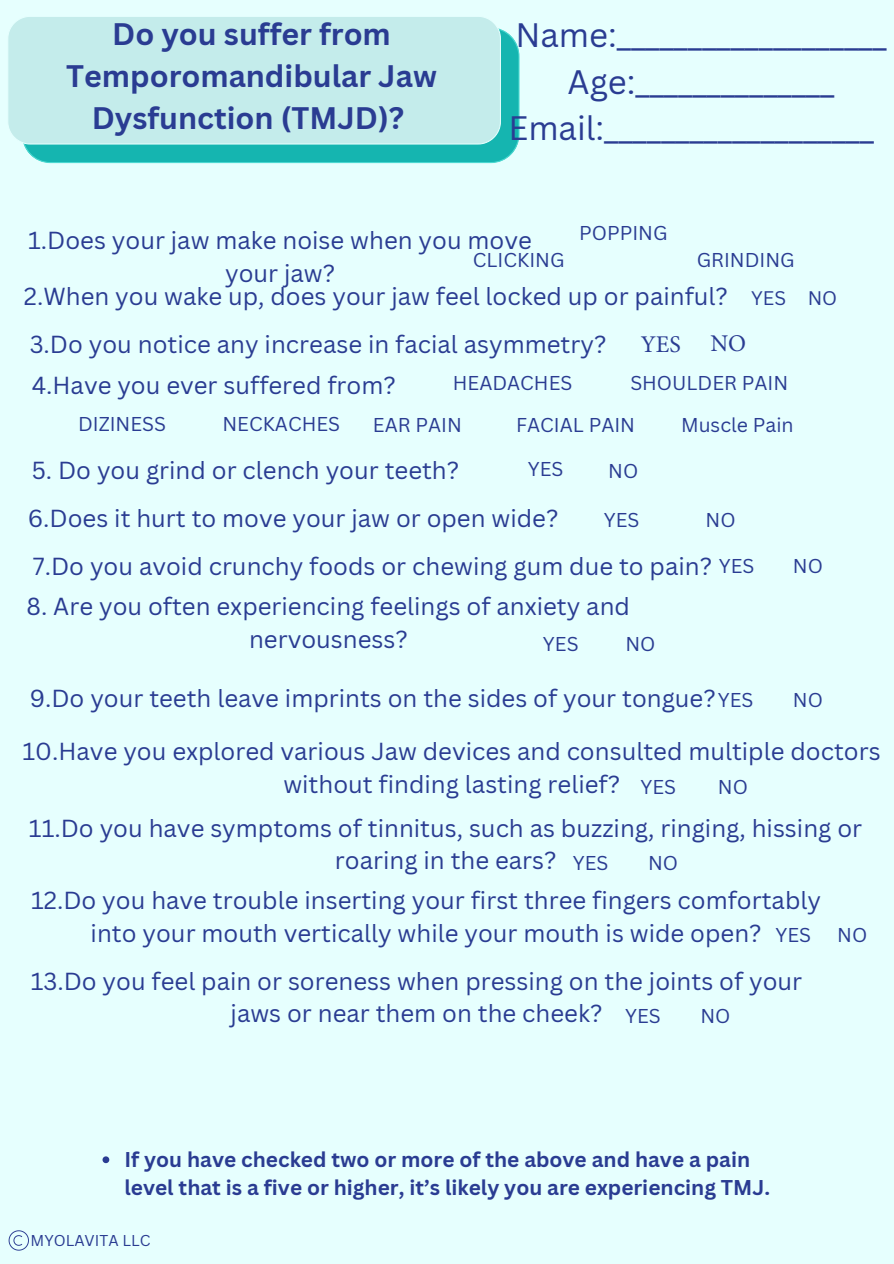
<style>
.page{position:relative;width:894px;height:1264px;background:#fff}
.page>*{position:absolute;margin:0;border:0;box-sizing:border-box;transform-origin:0 0}
.t1{font:33px/46.2px "Canva Sans";color:#2a3c92;text-align:center}
.t2{font:700 30.3px/41.7px "Canva Sans";color:#2a3c92;text-align:center}
.t3{font:24px/32.7px "Canva Sans";color:#2a3c92;text-align:center}
.t4{font:24px "Minion Pro";color:#2a3c92}
.t5{font:700 20.85px/28.2px "Canva Sans";color:#2a3c92}
.t6{font:19.5px "Canva Sans";color:#2a3c92}
.t7{font:19.2px "Canva Sans";color:#2a3c92}
.t8{font:15.3px "Canva Sans";color:#2a3c92}
</style>
<div class="page">
<div style="left:0;top:0;width:893px;height:1263px;background:#e6fffe"></div>
<svg style="left:23px;top:29px;width:496px;height:134px;background:#23bab6"></svg>
<div style="left:8px;top:17px;width:493px;height:127px;background:#c4eceb"></div>
<svg style="left:9px;top:1230px;width:20px;height:20px"></svg>
<svg style="left:102px;top:1156px;width:7px;height:7px"></svg>
<p class="t2" style="left:66px;top:13px;width:372px">Do you suffer from<br>Temporomandibular Jaw<br>Dysfunction (TMJD)?</p>
<h1 class="t1" style="left:508px;top:11px;width:379px">Name:___________________<br>Age:______________<br>Email:___________________</h1>
<h3 class="t6" style="left:579px;top:219px;width:90px">POPPING</h3>
<h2 class="t3" style="left:28px;top:223px;width:505px">1.Does your jaw make noise when you move your jaw?</h2>
<h4 class="t6" style="left:696px;top:247px;width:99px">GRINDING</h4>
<h4 class="t3" style="left:24px;top:280px;width:705px">2.When you wake up, does your jaw feel locked up or painful?</h4>
<h3 class="t7" style="left:750px;top:285px;width:36px">YES</h3>
<h4 class="t7" style="left:807px;top:285px;width:31px">NO</h4>
<h4 class="t3" style="left:30px;top:328px;width:578px">3.Do you notice any increase in facial asymmetry?</h4>
<h4 class="t3" style="left:32px;top:368px;width:365px">4.Have you ever suffered from?</h4>
<h3 class="t6" style="left:453px;top:369px;width:121px">HEADACHES</h3>
<h4 class="t6" style="left:630px;top:369px;width:159px">SHOULDER PAIN</h4>
<h4 class="t6" style="left:78px;top:410px;width:89px">DIZINESS</h4>
<h4 class="t6" style="left:222px;top:410px;width:119px">NECKACHES</h4>
<h4 class="t6" style="left:373px;top:411px;width:90px">EAR PAIN</h4>
<h4 class="t6" style="left:516px;top:411px;width:120px">FACIAL PAIN</h4>
<h4 class="t3" style="left:32px;top:453px;width:429px">5. Do you grind or clench your teeth?</h4>
<h5 class="t6" style="left:527px;top:455px;width:37px">YES</h5>
<h3 class="t6" style="left:608px;top:457px;width:32px">NO</h3>
<h4 class="t3" style="left:28px;top:501px;width:532px">6.Does it hurt to move your jaw or open wide?</h4>
<h4 class="t6" style="left:603px;top:506px;width:37px">YES</h4>
<h3 class="t6" style="left:705px;top:506px;width:32px">NO</h3>
<h4 class="t3" style="left:33px;top:549px;width:680px">7.Do you avoid crunchy foods or chewing gum due to pain?</h4>
<h4 class="t6" style="left:718px;top:551px;width:37px">YES</h4>
<h3 class="t6" style="left:792px;top:552px;width:32px">NO</h3>
<h4 class="t3" style="left:27px;top:589px;width:604px">8. Are you often experiencing feelings of anxiety and nervousness?</h4>
<h4 class="t6" style="left:473px;top:247px;width:93px">CLICKING</h4>
<p class="t4" style="left:640px;top:328px;width:107px">YES NO</p>
<h4 class="t6" style="left:681px;top:411px;width:114px">Muscle Pain</h4>
<h4 class="t6" style="left:542px;top:630px;width:37px">YES</h4>
<h3 class="t6" style="left:625px;top:630px;width:32px">NO</h3>
<h4 class="t3" style="left:30px;top:681px;width:687px">9.Do your teeth leave imprints on the sides of your tongue?</h4>
<h3 class="t6" style="left:717px;top:686px;width:37px">YES</h3>
<h4 class="t6" style="left:792px;top:686px;width:32px">NO</h4>
<h4 class="t3" style="left:23px;top:734px;width:859px">10.Have you explored various Jaw devices and consulted multiple doctors without finding lasting relief?</h4>
<h4 class="t6" style="left:640px;top:772px;width:37px">YES</h4>
<h3 class="t6" style="left:717px;top:772px;width:32px">NO</h3>
<h4 class="t3" style="left:29px;top:810px;width:834px">11.Do you have symptoms of tinnitus, such as buzzing, ringing, hissing or roaring in the ears?</h4>
<h4 class="t6" style="left:572px;top:848px;width:37px">YES</h4>
<h3 class="t6" style="left:647px;top:848px;width:32px">NO</h3>
<h4 class="t3" style="left:31px;top:883px;width:791px">12.Do you have trouble inserting your first three fingers comfortably into your mouth vertically while your mouth is wide open?</h4>
<h4 class="t6" style="left:775px;top:921px;width:37px">YES</h4>
<h3 class="t6" style="left:837px;top:921px;width:32px">NO</h3>
<h4 class="t3" style="left:31px;top:964px;width:772px">13.Do you feel pain or soreness when pressing on the joints of your jaws or near them on the cheek?</h4>
<h4 class="t6" style="left:625px;top:1002px;width:37px">YES</h4>
<p class="t6" style="left:700px;top:1002px;width:32px">NO</p>
<h3 class="t5" style="left:124px;top:1144px;width:647px">If you have checked two or more of the above and have a pain level that is a five or higher, it’s likely you are experiencing TMJ.</h3>
<h4 class="t8" style="left:30px;top:1229px;width:121px">MYOLAVITA LLC</h4>
</div>
